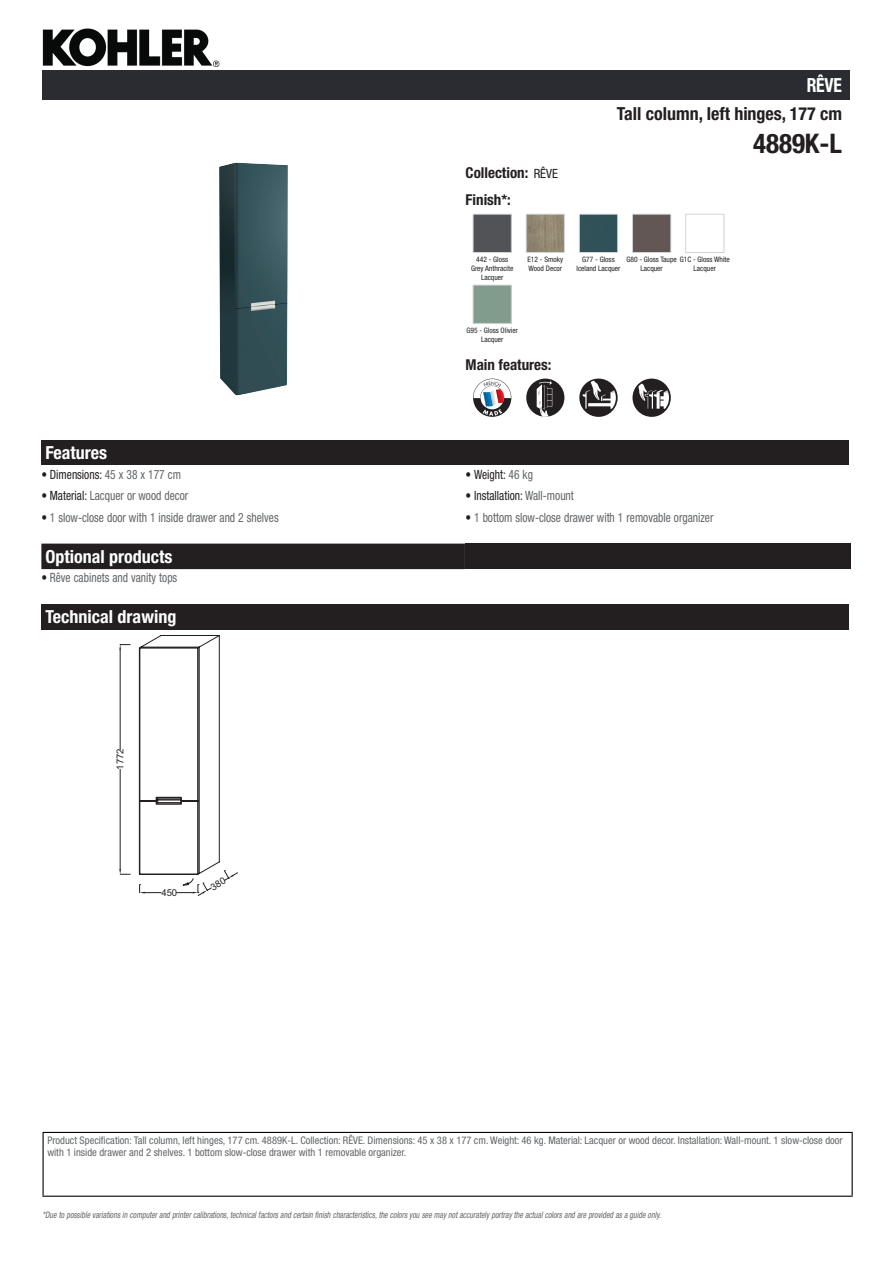
<style>
.page{position:relative;width:893px;height:1263px;background:#fff}
.page>*{position:absolute;margin:0;border:0;box-sizing:border-box;transform-origin:0 0}
.t1{font:700 condensed 27px "Helvetica Neue LT Std";color:#231f20}
.t2{font:700 condensed 19.5px "Helvetica Neue LT Std";color:#fff;scale:.9 1}
.t3{font:700 condensed 18px "Helvetica Neue LT Std";color:#fff}
.t4{font:700 condensed 18px "Helvetica Neue LT Std";color:#231f20}
.t5{font:700 condensed 15px/27.8px "Helvetica Neue LT Std";color:#231f20}
.t6{font:condensed 12.75px "Helvetica Neue LT Std";color:#626568;scale:.9 1}
.t7{font:condensed 12.75px "Helvetica Neue LT Std";color:#231f20;scale:.9 1}
.t8{font:condensed 10.5px/12px "Helvetica Neue LT Std";color:#626568}
.t9{font:9.6px "Arial";color:#231f20}
.t10{font:italic condensed 9px "Helvetica Neue LT Std";color:#626568;scale:.87 1}
.t11{font:condensed 7.5px/9px "Helvetica Neue LT Std";color:#231f20;text-align:center}
.s1{font-weight:400;font-size:12.75px}
.s2{color:#626568}
.s3{color:#231f20}
</style>
<div class="page">
<img style="left:42px;top:28px;width:188px;height:53px">
<img style="left:219px;top:163px;width:68px;height:232px">
<img style="left:475px;top:216px;width:35px;height:35px">
<div style="left:473px;top:214px;width:39px;height:39px;border:1px solid #d3d4da"></div>
<img style="left:528px;top:216px;width:35px;height:35px">
<div style="left:526px;top:214px;width:39px;height:39px;border:1px solid #d3d4da"></div>
<img style="left:581px;top:216px;width:35px;height:35px">
<div style="left:579px;top:214px;width:39px;height:39px;border:1px solid #d3d4da"></div>
<img style="left:634px;top:216px;width:35px;height:35px">
<div style="left:632px;top:214px;width:39px;height:39px;border:1px solid #d3d4da"></div>
<div style="left:685px;top:214px;width:39px;height:39px;border:1px solid #d3d4da"></div>
<div style="left:473px;top:285px;width:39px;height:39px;border:1px solid #d3d4da"></div>
<svg style="left:473px;top:379px;width:38px;height:38px"></svg>
<div style="left:526px;top:379px;width:38px;height:38px;background:#231f20;border-radius:19px"></div>
<svg style="left:537px;top:381px;width:15px;height:36px"></svg>
<svg style="left:579px;top:379px;width:39px;height:38px"></svg>
<svg style="left:632px;top:379px;width:39px;height:38px"></svg>
<div style="left:41px;top:440px;width:808px;height:25px;background:#231f20"></div>
<div style="left:41px;top:544px;width:424px;height:25px;background:#231f20"></div>
<div style="left:465px;top:544px;width:385px;height:25px;background:#231f20"></div>
<div style="left:41px;top:604px;width:808px;height:25px;background:#231f20"></div>
<hr style="left:120px;top:769px;width:1px;height:100px;background:#231f20">
<hr style="left:120px;top:650px;width:1px;height:99px;background:#231f20">
<svg style="left:119px;top:869px;width:11px;height:6px"></svg>
<svg style="left:119px;top:644px;width:11px;height:6px"></svg>
<div style="left:43px;top:71px;width:807px;height:29px;background:#2a2c32"></div>
<hr style="left:43px;top:1132px;width:810px;height:1px;background:#040503">
<hr style="left:43px;top:1133px;width:1px;height:62px;background:#040503">
<hr style="left:852px;top:1133px;width:1px;height:62px;background:#040503">
<hr style="left:43px;top:1195px;width:810px;height:2px;background:#040503">
<svg style="left:138px;top:635px;width:100px;height:261px"></svg>
<h2 class="t2" style="left:807px;top:74px;width:41px">RÊVE</h2>
<h3 class="t4" style="left:617px;top:103px;width:227px">Tall column, left hinges, 177 cm</h3>
<h3 class="t5" style="left:466px;top:158px;width:94px">Collection: <span class="s1">RÊVE<br></span>Finish*:</h3>
<p class="t11" style="left:471px;top:255px;width:44px">442 - Gloss<br>Grey Anthracite<br>Lacquer</p>
<p class="t11" style="left:527px;top:255px;width:37px;text-align:left">E12 - Smoky<br>Wood Decor</p>
<p class="t11" style="left:576px;top:255px;width:46px">G77 - Gloss<br>Iceland Lacquer</p>
<p class="t11" style="left:640px;top:255px;width:91px;text-align:left;text-indent:-14px">G80 - Gloss Taupe G1C - Gloss White<br>Lacquer</p>
<p class="t11" style="left:694px;top:264px;width:24px">Lacquer</p>
<p class="t11" style="left:466px;top:326px;width:53px">G95 - Gloss Olivier<br>Lacquer</p>
<h3 class="t5" style="left:466px;top:351px;width:87px">Main features:</h3>
<h1 class="t1" style="left:753px;top:127px;width:90px">4889K-L</h1>
<h3 class="t3" style="left:46px;top:442px;width:63px">Features</h3>
<p class="t7" style="left:41px;top:467px;width:157px">• Dimensions: <span class="s2">45 x 38 x 177 cm</span></p>
<p class="t7" style="left:466px;top:467px;width:76px">• Weight: <span class="s2">46 kg</span></p>
<p class="t6" style="left:41px;top:489px;width:165px"><span class="s3">• Material:</span> Lacquer or wood decor</p>
<p class="t7" style="left:466px;top:489px;width:122px">• Installation: <span class="s2">Wall-mount</span></p>
<p class="t6" style="left:41px;top:510px;width:265px"><span class="s3">•</span> 1 slow-close door with 1 inside drawer and 2 shelves</p>
<p class="t6" style="left:466px;top:510px;width:277px"><span class="s3">•</span> 1 bottom slow-close drawer with 1 removable organizer</p>
<h3 class="t3" style="left:46px;top:545px;width:128px">Optional products</h3>
<p class="t6" style="left:41px;top:571px;width:153px"><span class="s3">•</span> Rêve cabinets and vanity tops</p>
<h3 class="t3" style="left:46px;top:606px;width:132px">Technical drawing</h3>
<p class="t9" style="left:114px;top:770px;width:23px;rotate:-90deg">1772</p>
<p class="t9" style="left:161px;top:886px;width:17px">450</p>
<p class="t8" style="left:47px;top:1134px;width:797px">Product Specification: Tall column, left hinges, 177 cm. 4889K-L. Collection: RÊVE. Dimensions: 45 x 38 x 177 cm. Weight: 46 kg. Material: Lacquer or wood decor. Installation: Wall-mount. 1 slow-close door with 1 inside drawer and 2 shelves. 1 bottom slow-close drawer with 1 removable organizer.</p>
<p class="t10" style="left:43px;top:1210px;width:714px">*Due to possible variationsin computerand printercalibrations,technicalfactorsand certain finish characteristics,the colorsyou see maynotaccuratelyportraythe actualcolorsand are provided asa guide only.</p>
</div>
